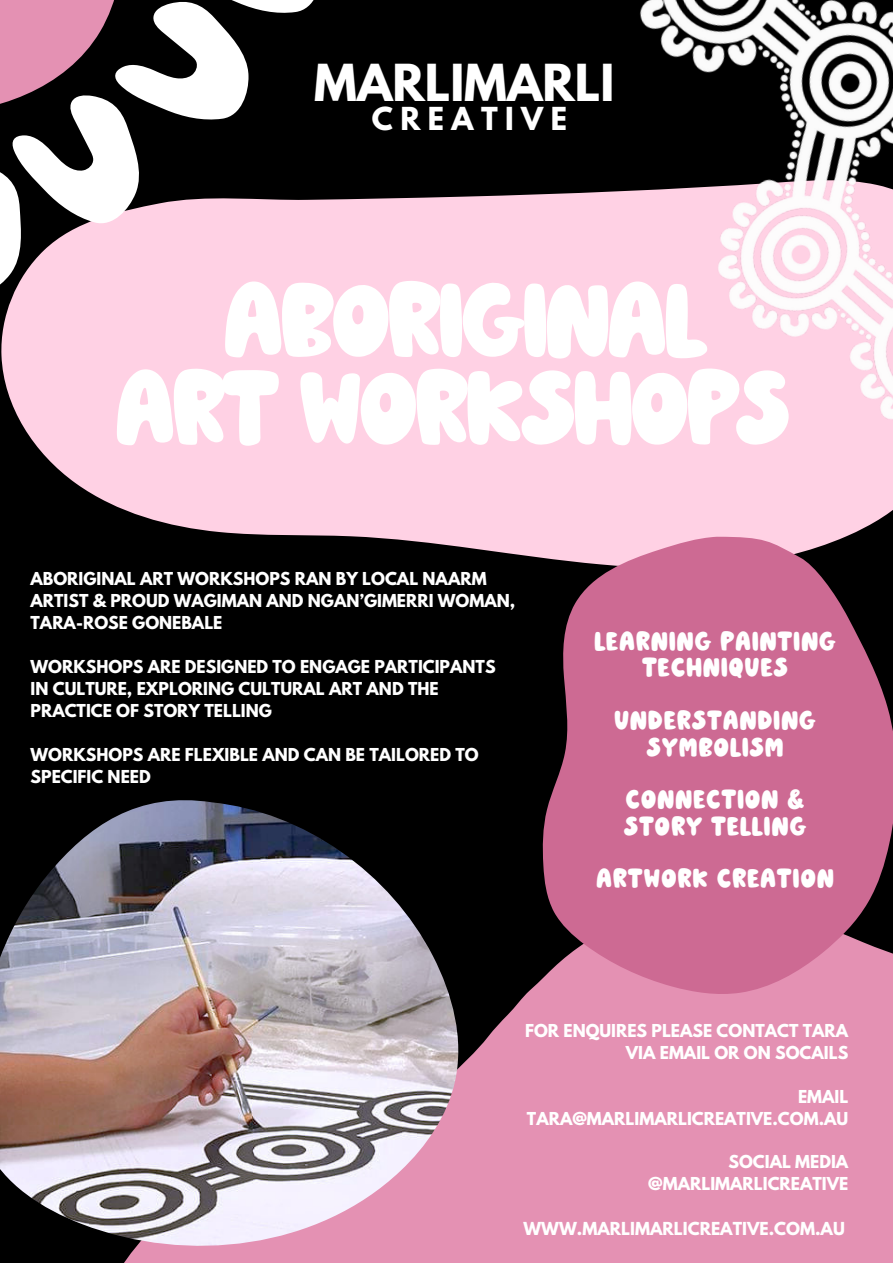
<style>
.page{position:relative;width:893px;height:1263px;background:#000}
.page>*{position:absolute;margin:0;border:0;box-sizing:border-box;transform-origin:0 0}
.t1{font:116.32px "Wildside";letter-spacing:-.065em;color:#fff}
.t2{font:700 45.22px "League Spartan";color:#fff}
.t3{font:29.92px/26.3px "Wildside";color:#fff;text-align:center}
.t4{font:700 28.05px "League Spartan";letter-spacing:.265em;color:#fff}
.t5{font:700 15.9px "League Spartan";color:#fff}
.t6{font:700 15.83px/22px "League Spartan";color:#fff}
</style>
<div class="page">
<svg style="left:1px;top:196px;width:876px;height:362px;fill:#ffd1e4"></svg>
<svg style="left:0;top:0;width:353px;height:315px"></svg>
<div style="left:124px;top:979px;width:769px;height:284px;background:#e491b3"></div>
<img style="left:0;top:800px;width:458px;height:446px">
<svg style="left:542px;top:537px;width:351px;height:459px;background:#b76285"></svg>
<img style="left:458px;top:0;width:435px;height:521px">
<h3 class="t2" style="left:314px;top:61px;width:301px">MARLIMARLI</h3>
<p class="t4" style="left:372px;top:104px;width:197px">CREATIVE</p>
<p class="t1" style="left:221px;top:259px;width:488px">ABORIGINAL</p>
<p class="t1" style="left:113px;top:347px;width:681px">ART WORKSHOPS</p>
<p class="t6" style="left:31px;top:570px;width:486px">ABORIGINAL ART WORKSHOPS RAN BY LOCAL NAARM<br>ARTIST &amp; PROUD WAGIMAN AND NGAN’GIMERRI WOMAN,<br>TARA-ROSE GONEBALE</p>
<p class="t6" style="left:31px;top:658px;width:466px">WORKSHOPS ARE DESIGNED TO ENGAGE PARTICIPANTS</p>
<h1 class="t6" style="left:31px;top:680px;width:409px">IN CULTURE, EXPLORING CULTURAL ART AND THE</h1>
<h1 class="t6" style="left:31px;top:702px;width:243px">PRACTICE OF STORY TELLING</h1>
<p class="t6" style="left:31px;top:746px;width:449px">WORKSHOPS ARE FLEXIBLE AND CAN BE TAILORED TO</p>
<h4 class="t6" style="left:31px;top:768px;width:122px">SPECIFIC NEED</h4>
<h4 class="t3" style="left:594px;top:627px;width:244px">LEARNING PAINTING<br>TECHNIQUES</h4>
<h4 class="t3" style="left:614px;top:706px;width:204px">UNDERSTANDING<br>SYMBOLISM</h4>
<h4 class="t3" style="left:623px;top:785px;width:185px;text-align:left">CONNECTION &amp;<br>STORY TELLING</h4>
<p class="t3" style="left:596px;top:864px;width:240px">ARTWORK CREATION</p>
<p class="t6" style="left:525px;top:1021px;width:325px">FOR ENQUIRES PLEASE CONTACT TARA</p>
<p class="t6" style="left:626px;top:1043px;width:224px">VIA EMAIL OR ON SOCAILS</p>
<p class="t6" style="left:798px;top:1087px;width:52px">EMAIL</p>
<p class="t6" style="left:527px;top:1109px;width:323px">TARA@MARLIMARLICREATIVE.COM.AU</p>
<p class="t6" style="left:728px;top:1153px;width:121px">SOCIAL MEDIA</p>
<p class="t6" style="left:648px;top:1175px;width:201px">@MARLIMARLICREATIVE</p>
<h2 class="t5" style="left:523px;top:1221px;width:323px">WWW.MARLIMARLICREATIVE.COM.AU</h2>
</div>
